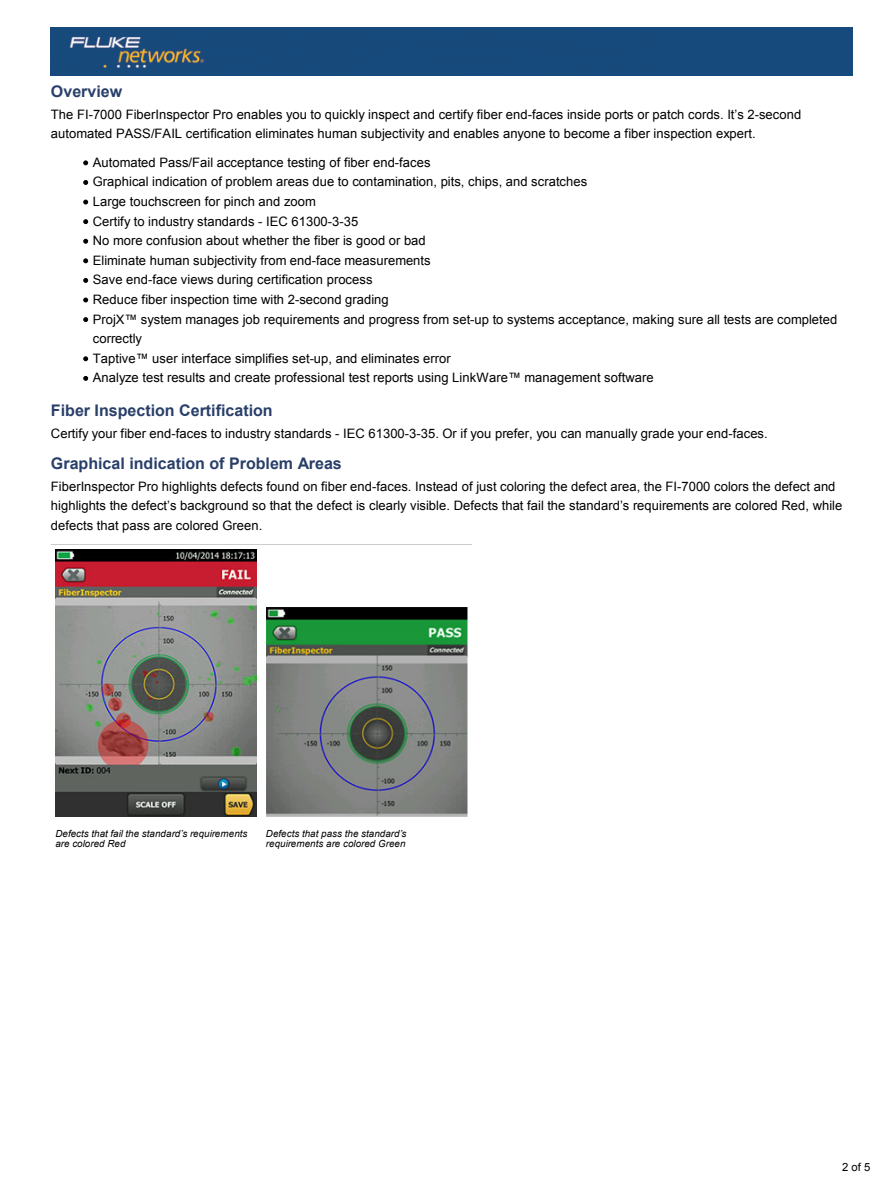
<style>
.page{position:relative;width:891px;height:1188px;background:#fff}
.page>*{position:absolute;margin:0;border:0;box-sizing:border-box;transform-origin:0 0}
.t1{font:700 16.05px "Arial";color:#293f6a}
.t2{font:13.05px/19.6px "Arial";letter-spacing:.005em;color:#000}
.t3{font:11.25px "Arial";color:#000}
.t4{font:italic 9.75px/9.8px "Arial";letter-spacing:.005em;color:#000}
</style>
<div class="page">
<div style="left:51px;top:27px;width:801px;height:48px;background:#174a7c"></div>
<svg style="left:84px;top:161px;width:4px;height:4px"></svg>
<svg style="left:84px;top:180px;width:4px;height:5px"></svg>
<svg style="left:84px;top:200px;width:4px;height:4px"></svg>
<svg style="left:84px;top:220px;width:4px;height:4px"></svg>
<svg style="left:84px;top:239px;width:4px;height:4px"></svg>
<svg style="left:84px;top:259px;width:4px;height:4px"></svg>
<svg style="left:84px;top:278px;width:4px;height:4px"></svg>
<svg style="left:84px;top:298px;width:4px;height:4px"></svg>
<svg style="left:84px;top:318px;width:4px;height:4px"></svg>
<svg style="left:84px;top:357px;width:4px;height:4px"></svg>
<svg style="left:84px;top:376px;width:4px;height:4px"></svg>
<img style="left:56px;top:549px;width:200px;height:268px">
<img style="left:267px;top:607px;width:200px;height:210px">
<p class="t1" style="left:51px;top:80px;width:73px">Overview</p>
<p class="t2" style="left:51px;top:104px;width:752px">The FI-7000 FiberInspector Pro enables you to quickly inspect and certify fiber end-faces inside ports or patch cords. It’s 2-second automated PASS/FAIL certification eliminates human subjectivity and enables anyone to become a fiber inspection expert.</p>
<p class="t2" style="left:93px;top:152px;width:746px">Automated Pass/Fail acceptance testing of fiber end-faces<br>Graphical indication of problem areas due to contamination, pits, chips, and scratches<br>Large touchscreen for pinch and zoom<br>Certify to industry standards - IEC 61300-3-35<br>No more confusion about whether the fiber is good or bad<br>Eliminate human subjectivity from end-face measurements<br>Save end-face views during certification process<br>Reduce fiber inspection time with 2-second grading<br>ProjX™ system manages job requirements and progress from set-up to systems acceptance, making sure all tests are completed correctly<br>Taptive™ user interface simplifies set-up, and eliminates error<br>Analyze test results and create professional test reports using LinkWare™ management software</p>
<p class="t1" style="left:51px;top:399px;width:223px">Fiber Inspection Certification</p>
<p class="t2" style="left:51px;top:424px;width:718px">Certify your fiber end-faces to industry standards - IEC 61300-3-35. Or if you prefer, you can manually grade your end-faces.</p>
<p class="t1" style="left:51px;top:452px;width:292px">Graphical indication of Problem Areas</p>
<p class="t2" style="left:51px;top:476px;width:793px">FiberInspector Pro highlights defects found on fiber end-faces. Instead of just coloring the defect area, the FI-7000 colors the defect and highlights the defect’s background so that the defect is clearly visible. Defects that fail the standard’s requirements are colored Red, while defects that pass are colored Green.</p>
<p class="t4" style="left:55px;top:829px;width:193px">Defects that fail the standard’s requirements are colored Red</p>
<p class="t4" style="left:266px;top:829px;width:142px">Defects that pass the standard’s requirements are colored Green</p>
<p class="t3" style="left:842px;top:1160px;width:30px">2 of 5</p>
</div>
